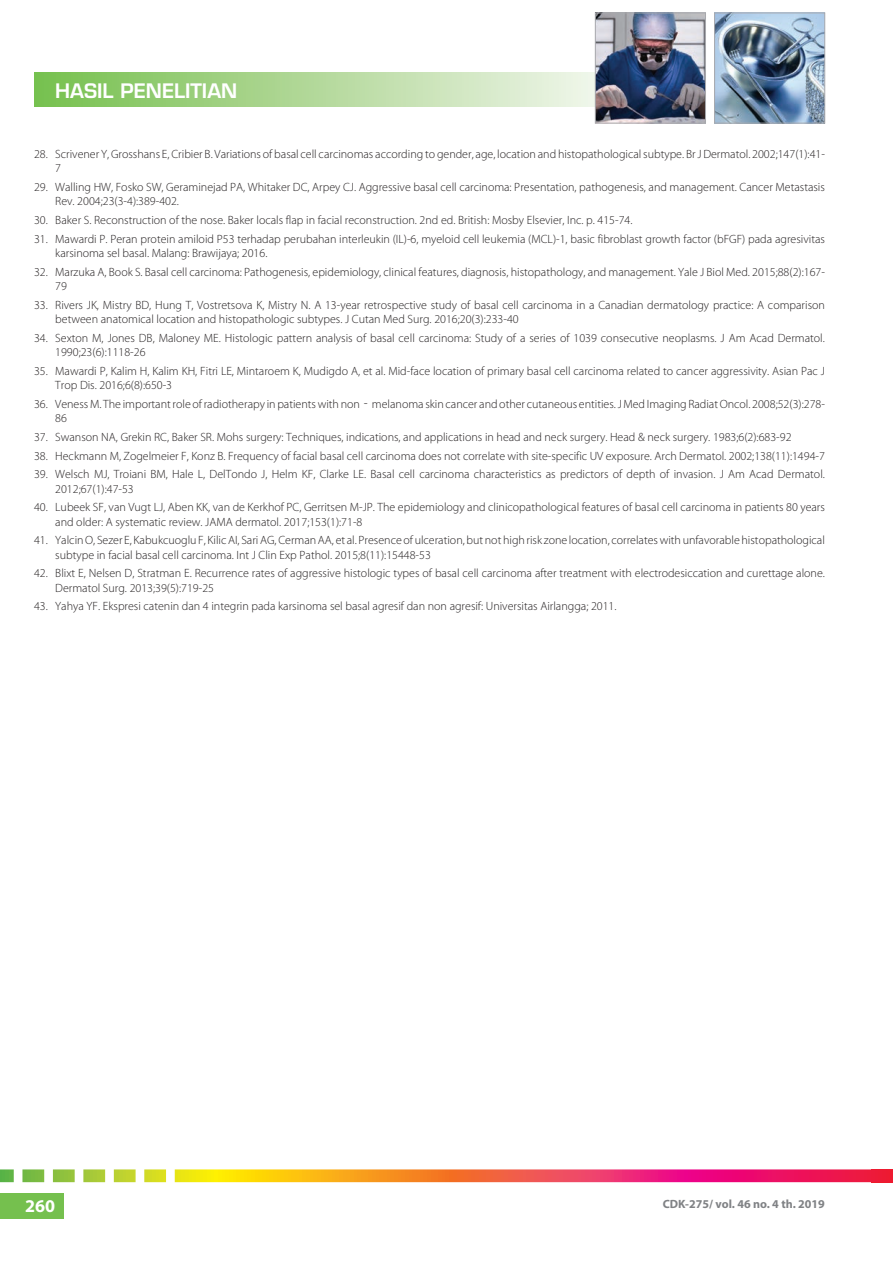
<style>
.page{position:relative;width:893px;height:1263px;background:#fff}
.page>*{position:absolute;margin:0;border:0;box-sizing:border-box;transform-origin:0 0}
.t1{font:600 19.5px "Eurostile LT Std";color:#fff}
.t2{font:700 18px "Myriad Pro";color:#fff}
.t3{font:300 12px/14.4px "Myriad Pro";color:#231f20}
.t4{font:700 12px "Myriad Pro";color:#808285}
.s1{font-family:"MS Mincho";font-weight:400}
</style>
<div class="page">
<div style="left:34px;top:72px;width:619px;height:35px;background:linear-gradient(to right,#76bf4d,#fcfaf9)"></div>
<img style="left:597px;top:15px;width:107px;height:106px">
<div style="left:595px;top:13px;width:111px;height:110px;border:1px solid #a8a9ad"></div>
<img style="left:716px;top:15px;width:107px;height:106px">
<div style="left:714px;top:13px;width:111px;height:110px;border:1px solid #a8a9ad"></div>
<div style="left:0;top:1193px;width:64px;height:25px;background:#75c04e"></div>
<svg style="left:0;top:1169px;width:893px;height:13px"></svg>
<h1 class="t1" style="left:55px;top:79px;width:184px">HASIL PENELITIAN</h1>
<p class="t3" style="left:55px;top:147px;width:771px;text-indent:-21px">28. Scrivener Y, Grosshans E, Cribier B. Variations of basal cell carcinomas according to gender, age, location and histopathological subtype. Br J Dermatol. 2002;147(1):41-<br>7</p>
<p class="t3" style="left:55px;top:180px;width:771px;text-indent:-21px">29. Walling HW, Fosko SW, Geraminejad PA, Whitaker DC, Arpey CJ. Aggressive basal cell carcinoma: Presentation, pathogenesis, and management. Cancer Metastasis<br>Rev. 2004;23(3-4):389-402.</p>
<p class="t3" style="left:34px;top:213px;width:600px">30. Baker S. Reconstruction of the nose. Baker locals flap in facial reconstruction. 2nd ed. British: Mosby Elsevier, Inc. p. 415-74.</p>
<p class="t3" style="left:55px;top:232px;width:771px;text-indent:-21px">31. Mawardi P. Peran protein amiloid P53 terhadap perubahan interleukin (IL)-6, myeloid cell leukemia (MCL)-1, basic fibroblast growth factor (bFGF) pada agresivitas karsinoma sel basal. Malang: Brawijaya; 2016.</p>
<p class="t3" style="left:55px;top:265px;width:771px;text-indent:-21px">32. Marzuka A, Book S. Basal cell carcinoma: Pathogenesis, epidemiology, clinical features, diagnosis, histopathology, and management. Yale J Biol Med. 2015;88(2):167-<br>79</p>
<p class="t3" style="left:55px;top:298px;width:771px;text-indent:-21px">33. Rivers JK, Mistry BD, Hung T, Vostretsova K, Mistry N. A 13-year retrospective study of basal cell carcinoma in a Canadian dermatology practice: A comparison between anatomical location and histopathologic subtypes. J Cutan Med Surg. 2016;20(3):233-40</p>
<p class="t3" style="left:55px;top:331px;width:771px;text-indent:-21px">34. Sexton M, Jones DB, Maloney ME. Histologic pattern analysis of basal cell carcinoma: Study of a series of 1039 consecutive neoplasms. J Am Acad Dermatol.<br>1990;23(6):1118-26</p>
<p class="t3" style="left:55px;top:364px;width:771px;text-indent:-21px">35. Mawardi P, Kalim H, Kalim KH, Fitri LE, Mintaroem K, Mudigdo A, et al. Mid-face location of primary basal cell carcinoma related to cancer aggressivity. Asian Pac J<br>Trop Dis. 2016;6(8):650-3</p>
<p class="t3" style="left:55px;top:397px;width:771px;text-indent:-21px">36. Veness M. The important role of radiotherapy in patients with non<span class="s1">‐</span>melanoma skin cancer and other cutaneous entities. J Med Imaging Radiat Oncol. 2008;52(3):278-<br>86</p>
<p class="t3" style="left:34px;top:430px;width:759px">37. Swanson NA, Grekin RC, Baker SR. Mohs surgery: Techniques, indications, and applications in head and neck surgery. Head &amp; neck surgery. 1983;6(2):683-92</p>
<p class="t3" style="left:34px;top:449px;width:792px">38. Heckmann M, Zogelmeier F, Konz B. Frequency of facial basal cell carcinoma does not correlate with site-specific UV exposure. Arch Dermatol. 2002;138(11):1494-7</p>
<p class="t3" style="left:55px;top:467px;width:771px;text-indent:-21px">39. Welsch MJ, Troiani BM, Hale L, DelTondo J, Helm KF, Clarke LE. Basal cell carcinoma characteristics as predictors of depth of invasion. J Am Acad Dermatol.<br>2012;67(1):47-53</p>
<p class="t3" style="left:55px;top:500px;width:771px;text-indent:-21px">40. Lubeek SF, van Vugt LJ, Aben KK, van de Kerkhof PC, Gerritsen M-JP. The epidemiology and clinicopathological features of basal cell carcinoma in patients 80 years and older: A systematic review. JAMA dermatol. 2017;153(1):71-8</p>
<p class="t3" style="left:55px;top:533px;width:771px;text-indent:-21px">41. Yalcin O, Sezer E, Kabukcuoglu F, Kilic AI, Sari AG, Cerman AA, et al. Presence of ulceration, but not high risk zone location, correlates with unfavorable histopathological subtype in facial basal cell carcinoma. Int J Clin Exp Pathol. 2015;8(11):15448-53</p>
<p class="t3" style="left:55px;top:566px;width:771px;text-indent:-21px">42. Blixt E, Nelsen D, Stratman E. Recurrence rates of aggressive histologic types of basal cell carcinoma after treatment with electrodesiccation and curettage alone.<br>Dermatol Surg. 2013;39(5):719-25</p>
<p class="t3" style="left:34px;top:599px;width:584px">43. Yahya YF. Ekspresi catenin dan 4 integrin pada karsinoma sel basal agresif dan non agresif: Universitas Airlangga; 2011.</p>
<h2 class="t2" style="left:25px;top:1194px;width:31px">260</h2>
<p class="t4" style="left:663px;top:1196px;width:164px">CDK-275/ vol. 46 no. 4 th. 2019</p>
</div>
